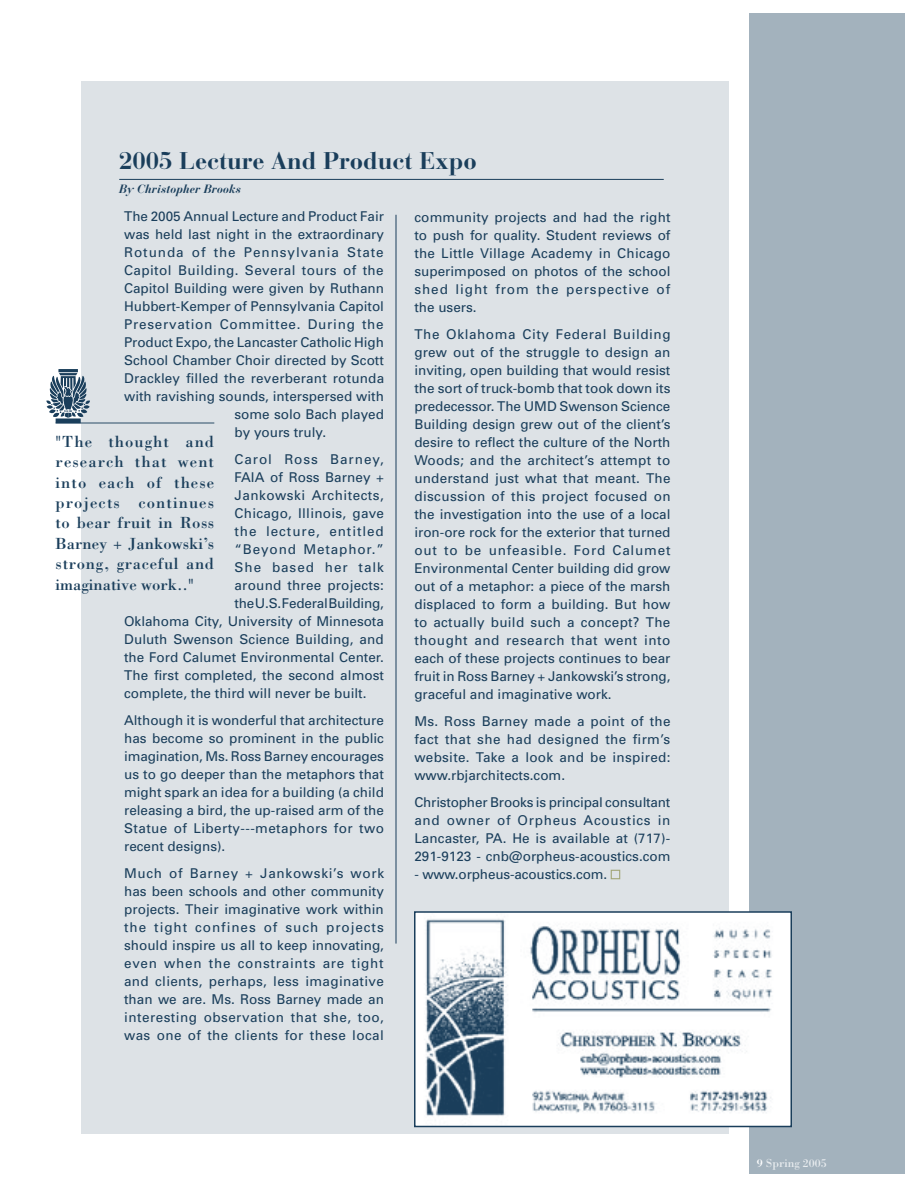
<style>
.page{position:relative;width:918px;height:1188px;background:#fff}
.page>*{position:absolute;margin:0;border:0;box-sizing:border-box;transform-origin:0 0}
.headline{font:700 24px "Bauer Bodoni";color:#1a3e5b}
.pull_quote{font:16.65px/20.4px "Bodoni";color:#1a3e5b;text-align:justify}
.body_copy{font:13.5px/18px "Univers";color:#1a3e5b;text-align:justify}
.body_copy-2{font:13.5px "Univers";letter-spacing:.07em;color:#1a3e5b}
.body_copy-3{font:13.5px "Univers";letter-spacing:.03em;color:#1a3e5b}
.body_copy-4{font:13.5px "Univers";letter-spacing:.055em;color:#1a3e5b}
.body_copy-5{font:13.5px "Univers";letter-spacing:.02em;color:#1a3e5b}
.body_copy-6{font:13.5px "Univers";letter-spacing:.035em;color:#1a3e5b}
.body_copy-7{font:13.5px "Univers";letter-spacing:.065em;color:#1a3e5b}
.byline{font:italic 700 12px "Bauer Bodoni";color:#1a3e5b}
.t1{font:12px "Bodoni";color:#e8ecef}
.s1{color:#fff}
</style>
<div class="page">
<div style="left:749px;top:14px;width:155px;height:1160px;background:#a3b2bd"></div>
<div style="left:81px;top:81px;width:648px;height:1053px;background:#dde2e6"></div>
<hr style="left:119px;top:179px;width:545px;height:1px;background:#1a3e5b">
<div style="left:611px;top:870px;width:9px;height:9px;border:1px solid #a2a678"></div>
<hr style="left:396px;top:215px;width:1px;height:729px;background:#1a3e5b">
<img style="left:417px;top:914px;width:372px;height:210px">
<div style="left:414px;top:911px;width:378px;height:216px;border:2px solid #1a3e5b"></div>
<hr style="left:56px;top:423px;width:158px;height:1px;background:#1a3e5b">
<svg style="left:46px;top:369px;width:44px;height:54px"></svg>
<p class="headline" style="left:119px;top:146px;width:359px">2005 Lecture And Product Expo</p>
<p class="byline" style="left:119px;top:182px;width:124px">By Christopher Brooks</p>
<p class="body_copy" style="left:124px;top:207px;width:261px">The 2005 Annual Lecture and Product Fair</p>
<p class="body_copy" style="left:124px;top:225px;width:261px">was held last night in the extraordinary</p>
<p class="body_copy-2" style="left:124px;top:244px;width:261px">Rotunda of the Pennsylvania State</p>
<p class="body_copy-3" style="left:124px;top:262px;width:261px">Capitol Building. Several tours of the</p>
<p class="body_copy" style="left:124px;top:279px;width:261px">Capitol Building were given by Ruthann</p>
<p class="body_copy" style="left:124px;top:297px;width:261px">Hubbert-Kemper of Pennsylvania Capitol</p>
<p class="body_copy-4" style="left:124px;top:316px;width:261px">Preservation Committee. During the</p>
<p class="body_copy" style="left:124px;top:333px;width:261px">Product Expo, the Lancaster Catholic High</p>
<p class="body_copy" style="left:124px;top:351px;width:261px">School Chamber Choir directed by Scott</p>
<p class="body_copy" style="left:124px;top:369px;width:262px">Drackley filled the reverberant rotunda</p>
<p class="body_copy" style="left:124px;top:387px;width:261px">with ravishing sounds, interspersed with</p>
<p class="body_copy" style="left:235px;top:405px;width:151px">some solo Bach played</p>
<p class="body_copy" style="left:235px;top:423px;width:93px">by yours truly.</p>
<p class="body_copy-2" style="left:235px;top:451px;width:151px">Carol Ross Barney,</p>
<p class="body_copy" style="left:235px;top:468px;width:151px">FAIA of Ross Barney +</p>
<p class="body_copy-6" style="left:235px;top:487px;width:151px">Jankowski Architects,</p>
<p class="body_copy-5" style="left:235px;top:505px;width:151px">Chicago, Illinois, gave</p>
<p class="body_copy-2" style="left:235px;top:523px;width:151px">the lecture, entitled</p>
<p class="body_copy-7" style="left:235px;top:541px;width:151px">“Beyond Metaphor.”</p>
<p class="body_copy-2" style="left:235px;top:559px;width:151px">She based her talk</p>
<p class="body_copy" style="left:235px;top:576px;width:151px">around three projects:</p>
<p class="body_copy" style="left:235px;top:594px;width:151px">the U.S. Federal Building,</p>
<p class="body_copy" style="left:124px;top:612px;width:261px">Oklahoma City, University of Minnesota</p>
<p class="body_copy" style="left:124px;top:630px;width:261px">Duluth Swenson Science Building, and</p>
<p class="body_copy" style="left:124px;top:648px;width:261px">the Ford Calumet Environmental Center.</p>
<p class="body_copy" style="left:124px;top:666px;width:261px">The first completed, the second almost</p>
<p class="body_copy" style="left:124px;top:684px;width:244px">complete, the third will never be built.</p>
<p class="body_copy" style="left:124px;top:711px;width:261px">Although it is wonderful that architecture has become so prominent in the public imagination, Ms. Ross Barney encourages us to go deeper than the metaphors that might spark an idea for a building (a child releasing a bird, the up-raised arm of the Statue of Liberty---metaphors for two recent designs).</p>
<p class="body_copy" style="left:124px;top:864px;width:262px">Much of Barney + Jankowski’s work has been schools and other community projects. Their imaginative work within the tight confines of such projects should inspire us all to keep innovating, even when the constraints are tight and clients, perhaps, less imaginative than we are. Ms. Ross Barney made an interesting observation that she, too, was one of the clients for these local</p>
<p class="body_copy" style="left:414px;top:208px;width:258px">community projects and had the right to push for quality. Student reviews of the Little Village Academy in Chicago superimposed on photos of the school shed light from the perspective of the users.</p>
<p class="body_copy" style="left:414px;top:325px;width:258px">The Oklahoma City Federal Building grew out of the struggle to design an inviting, open building that would resist the sort of truck-bomb that took down its predecessor. The UMD Swenson Science Building design grew out of the client’s desire to reflect the culture of the North Woods; and the architect’s attempt to understand just what that meant. The discussion of this project focused on the investigation into the use of a local iron-ore rock for the exterior that turned out to be unfeasible. Ford Calumet Environmental Center building did grow out of a metaphor: a piece of the marsh displaced to form a building. But how to actually build such a concept? The thought and research that went into each of these projects continues to bear fruit in Ross Barney + Jankowski’s strong, graceful and imaginative work.</p>
<p class="body_copy" style="left:414px;top:712px;width:258px">Ms. Ross Barney made a point of the fact that she had designed the firm’s website. Take a look and be inspired: www.rbjarchitects.com.</p>
<p class="body_copy" style="left:414px;top:793px;width:258px">Christopher Brooks is principal consultant and owner of Orpheus Acoustics in Lancaster, PA. He is available at (717)- 291-9123 - cnb@orpheus-acoustics.com</p>
<p class="body_copy" style="left:414px;top:865px;width:194px">- www.orpheus-acoustics.com.</p>
<p class="pull_quote" style="left:56px;top:431px;width:160px">"The thought and research that went into each of these projects continues to bear fruit in Ross Barney + Jankowski’s strong, graceful and imaginative work.."</p>
<p class="t1" style="left:757px;top:1156px;width:72px"><span class="s1">9</span> Spring 2005</p>
</div>
